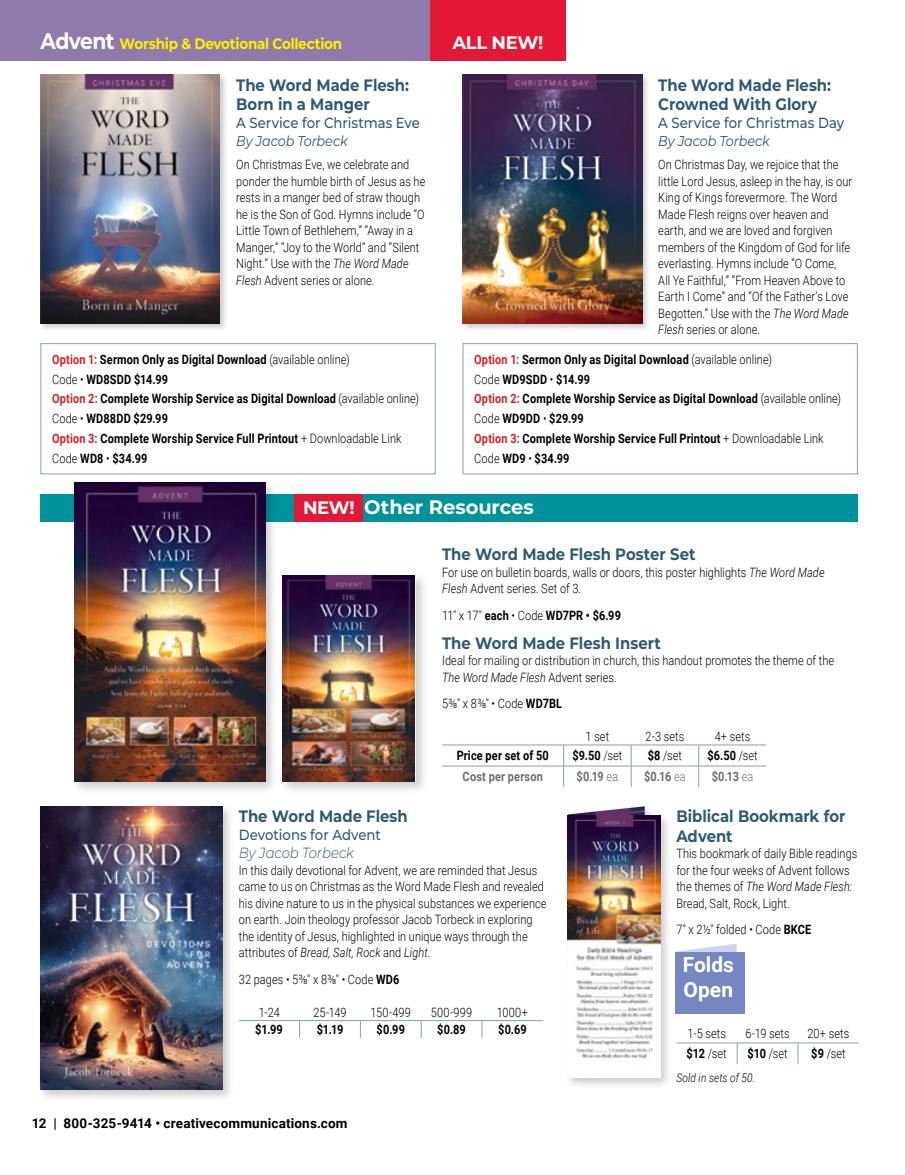
<style>
.page{position:relative;width:905px;height:1175px;background:#fff}
.page>*{position:absolute;margin:0;border:0;box-sizing:border-box;transform-origin:0 0}
.t1{font:700 20.85px/24.8px "Roboto";color:#fff}
.t2{font:700 19.5px "Montserrat";letter-spacing:-.005em;color:#fff}
.t3{font:700 18px "Montserrat";letter-spacing:-.02em;color:#fff}
.t4{font:700 16.5px/19.5px "Montserrat";color:#305a72;scale:.9 1}
.t5{font:700 15px "Montserrat";letter-spacing:-.02em;color:#fff200;scale:.9 1}
.t6{font:500 14.7px "Montserrat";color:#305a72;scale:.9 1}
.t7{font:italic 300 14.7px "Montserrat";letter-spacing:-.005em;color:#305a72;scale:.9 1}
.t8{font:italic 14.25px "Montserrat";letter-spacing:-.01em;color:#305a72;scale:.9 1}
.t9{font:700 13.5px "Roboto";letter-spacing:.01em;color:#000}
.t10{font:300 12.9px/16.5px "Roboto";letter-spacing:.005em;color:#000;scale:.85 1}
.t11{font:700 12.9px/19.8px "Roboto";letter-spacing:.015em;color:#000;scale:.85 1}
.t12{font:700 12.9px "Roboto";letter-spacing:.015em;color:#6d6e71;scale:.85 1}
.t13{font:italic 300 12px "Roboto";letter-spacing:.01em;color:#000;scale:.85 1}
.s1{font-size:22.5px;color:#fff}
.s2{font-style:italic}
.s3{color:#d2232a}
.s4{font-weight:300}
.s5{font-weight:700}
.s6{font-weight:500}
</style>
<div class="page">
<div style="left:38px;top:72px;width:190px;height:259px;background:#000;opacity:.2"></div>
<img style="left:41px;top:75px;width:179px;height:248px">
<div style="left:460px;top:72px;width:190px;height:259px;background:#000;opacity:.2"></div>
<img style="left:462px;top:75px;width:180px;height:248px">
<div style="left:40px;top:343px;width:395px;height:131px;border:1px solid #7fa1bc"></div>
<div style="left:462px;top:343px;width:395px;height:131px;border:1px solid #7fa1bc"></div>
<hr style="left:239px;top:1020px;width:60px;height:1px;background:#7fa1bc">
<hr style="left:299px;top:1020px;width:61px;height:1px;background:#7fa1bc">
<hr style="left:360px;top:1020px;width:61px;height:1px;background:#7fa1bc">
<hr style="left:421px;top:1020px;width:61px;height:1px;background:#7fa1bc">
<hr style="left:482px;top:1020px;width:60px;height:1px;background:#7fa1bc">
<svg style="left:299px;top:1020px;width:1px;height:17px"></svg>
<svg style="left:360px;top:1020px;width:1px;height:17px"></svg>
<svg style="left:421px;top:1020px;width:1px;height:17px"></svg>
<svg style="left:481px;top:1020px;width:1px;height:17px"></svg>
<div style="left:40px;top:494px;width:817px;height:28px;background:#00939c"></div>
<svg style="left:563px;top:745px;width:1px;height:42px"></svg>
<svg style="left:631px;top:745px;width:1px;height:42px"></svg>
<svg style="left:698px;top:745px;width:1px;height:42px"></svg>
<hr style="left:442px;top:744px;width:121px;height:1px;background:#7fa1bc">
<hr style="left:563px;top:744px;width:68px;height:1px;background:#7fa1bc">
<hr style="left:631px;top:744px;width:67px;height:1px;background:#7fa1bc">
<hr style="left:698px;top:744px;width:68px;height:1px;background:#7fa1bc">
<hr style="left:442px;top:765px;width:121px;height:1px;background:#7fa1bc">
<hr style="left:563px;top:765px;width:68px;height:1px;background:#7fa1bc">
<hr style="left:631px;top:765px;width:67px;height:1px;background:#7fa1bc">
<hr style="left:698px;top:765px;width:68px;height:1px;background:#7fa1bc">
<div style="left:278px;top:571px;width:150px;height:222px;background:#000;opacity:.2"></div>
<img style="left:282px;top:575px;width:132px;height:206px">
<div style="left:295px;top:494px;width:68px;height:28px;background:#e31837"></div>
<div style="left:37px;top:802px;width:197px;height:299px;background:#000;opacity:.2"></div>
<img style="left:41px;top:806px;width:181px;height:283px">
<div style="left:70px;top:479px;width:208px;height:314px;background:#000;opacity:.2"></div>
<img style="left:74px;top:482px;width:191px;height:299px">
<svg style="left:737px;top:1043px;width:1px;height:21px"></svg>
<svg style="left:797px;top:1043px;width:1px;height:21px"></svg>
<hr style="left:676px;top:1042px;width:61px;height:1px;background:#7fa1bc">
<hr style="left:737px;top:1042px;width:61px;height:1px;background:#7fa1bc">
<hr style="left:798px;top:1042px;width:60px;height:1px;background:#7fa1bc">
<div style="left:563px;top:811px;width:108px;height:277px;background:#000;opacity:.2"></div>
<img style="left:567px;top:815px;width:93px;height:262px">
<svg style="left:683px;top:944px;width:53px;height:7px"></svg>
<div style="left:675px;top:951px;width:69px;height:62px;background:#7686c2"></div>
<div style="left:0;top:0;width:472px;height:60px;background:#9079ab"></div>
<div style="left:430px;top:0;width:135px;height:60px;background:#e31837"></div>
<p class="t5" style="left:40px;top:34px;width:336px"><span class="s1">Advent</span> Worship &amp; Devotional Collection</p>
<h3 class="t3" style="left:452px;top:31px;width:92px">ALL NEW!</h3>
<p class="t4" style="left:236px;top:75px;width:193px">The Word Made Flesh:<br>Born in a Manger</p>
<p class="t6" style="left:236px;top:113px;width:206px">A Service for Christmas Eve</p>
<p class="t8" style="left:236px;top:132px;width:125px">By Jacob Torbeck</p>
<p class="t10" style="left:236px;top:156px;width:224px">On Christmas Eve, we celebrate and ponder the humble birth of Jesus as he rests in a manger bed of straw though he is the Son of God. Hymns include “O Little Town of Bethlehem,” “Away in a Manger,” “Joy to the World” and “Silent Night.” Use with the <span class="s2">The Word Made Flesh</span> Advent series or alone.</p>
<p class="t4" style="left:658px;top:75px;width:193px">The Word Made Flesh:<br>Crowned With Glory</p>
<p class="t6" style="left:658px;top:113px;width:208px">A Service for Christmas Day</p>
<p class="t8" style="left:658px;top:132px;width:125px">By Jacob Torbeck</p>
<p class="t10" style="left:658px;top:156px;width:230px">On Christmas Day, we rejoice that the little Lord Jesus, asleep in the hay, is our King of Kings forevermore. The Word Made Flesh reigns over heaven and earth, and we are loved and forgiven members of the Kingdom of God for life everlasting. Hymns include “O Come,<br>All Ye Faithful,” “From Heaven Above to Earth I Come” and “Of the Father’s Love Begotten.” Use with the <span class="s2">The Word Made Flesh</span> series or alone.</p>
<p class="t11" style="left:52px;top:349px;width:433px"><span class="s3">Option 1:</span> Sermon Only as Digital Download <span class="s4">(available online)<br>Code •</span> WD8SDD $14.99<br><span class="s3">Option 2:</span> Complete Worship Service as Digital Download <span class="s4">(available online)<br>Code •</span> WD88DD $29.99<br><span class="s3">Option 3:</span> Complete Worship Service Full Printout <span class="s4">+ Downloadable Link Code</span> WD8 <span class="s4">•</span> $34.99</p>
<p class="t11" style="left:474px;top:349px;width:433px"><span class="s3">Option 1:</span> Sermon Only as Digital Download <span class="s4">(available online)<br>Code</span> WD9SDD <span class="s4">•</span> $14.99<br><span class="s3">Option 2:</span> Complete Worship Service as Digital Download <span class="s4">(available online)<br>Code</span> WD9DD <span class="s4">•</span> $29.99<br><span class="s3">Option 3:</span> Complete Worship Service Full Printout <span class="s4">+ Downloadable Link Code</span> WD9 <span class="s4">•</span> $34.99</p>
<h3 class="t3" style="left:303px;top:495px;width:53px">NEW!</h3>
<h2 class="t2" style="left:364px;top:494px;width:171px">Other Resources</h2>
<p class="t4" style="left:442px;top:544px;width:283px">The Word Made Flesh Poster Set</p>
<p class="t10" style="left:442px;top:563px;width:451px">For use on bulletin boards, walls or doors, this poster highlights <span class="s2">The Word Made<br>Flesh</span> Advent series. Set of 3.</p>
<p class="t11" style="left:442px;top:604px;width:212px"><span class="s4">11" x 17"</span> each <span class="s4">• Code</span> WD7PR • $6.99</p>
<p class="t4" style="left:442px;top:632px;width:245px">The Word Made Flesh Insert</p>
<p class="t10" style="left:442px;top:652px;width:463px">Ideal for mailing or distribution in church, this handout promotes the theme of the<br><span class="s2">The Word Made Flesh</span> Advent series.</p>
<p class="t10" style="left:442px;top:695px;width:143px">5⅜" x 8⅜" • Code <span class="s5">WD7BL</span></p>
<p class="t10" style="left:585px;top:728px;width:29px">1 set</p>
<p class="t10" style="left:645px;top:728px;width:47px">2-3 sets</p>
<p class="t10" style="left:714px;top:728px;width:43px">4+ sets</p>
<p class="t11" style="left:456px;top:745px;width:110px">Price per set of 50</p>
<p class="t11" style="left:572px;top:745px;width:60px">$9.50 <span class="s4">/set</span></p>
<p class="t10" style="left:647px;top:747px;width:42px"><span class="s5">$8</span> /set</p>
<p class="t11" style="left:707px;top:745px;width:61px">$6.50 <span class="s4">/set</span></p>
<p class="t12" style="left:462px;top:767px;width:96px">Cost per person</p>
<p class="t12" style="left:576px;top:767px;width:50px">$0.19 <span class="s4">ea</span></p>
<p class="t12" style="left:644px;top:767px;width:51px">$0.16 <span class="s4">ea</span></p>
<p class="t12" style="left:711px;top:767px;width:51px">$0.13 <span class="s4">ea</span></p>
<p class="t4" style="left:239px;top:806px;width:189px">The Word Made Flesh</p>
<p class="t6" style="left:239px;top:825px;width:159px">Devotions for Advent</p>
<p class="t7" style="left:239px;top:843px;width:129px">By Jacob Torbeck</p>
<p class="t10" style="left:239px;top:861px;width:363px">In this daily devotional for Advent, we are reminded that Jesus came to us on Christmas as the Word Made Flesh and revealed his divine nature to us in the physical substances we experience on earth. Join theology professor Jacob Torbeck in exploring the identity of Jesus, highlighted in unique ways through the attributes of <span class="s2">Bread, Salt, Rock</span> and <span class="s2">Light</span>.</p>
<p class="t10" style="left:239px;top:970px;width:190px">32 pages • 5⅜" x 8⅜" • Code <span class="s5">WD6</span></p>
<p class="t10" style="left:259px;top:1003px;width:26px">1-24</p>
<p class="t10" style="left:313px;top:1003px;width:40px">25-149</p>
<p class="t10" style="left:370px;top:1003px;width:49px">150-499</p>
<p class="t10" style="left:431px;top:1003px;width:50px">500-999</p>
<p class="t10" style="left:497px;top:1003px;width:38px">1000+</p>
<p class="t11" style="left:255px;top:1019px;width:34px">$1.99</p>
<p class="t11" style="left:317px;top:1019px;width:33px">$1.19</p>
<p class="t11" style="left:376px;top:1019px;width:35px">$0.99</p>
<p class="t11" style="left:437px;top:1019px;width:35px">$0.89</p>
<p class="t11" style="left:498px;top:1019px;width:35px">$0.69</p>
<p class="t9" style="left:32px;top:1113px;width:317px">12 <span class="s6">|</span> 800-325-9414 • creativecommunications.com</p>
<p class="t4" style="left:676px;top:806px;width:189px">Biblical Bookmark for<br>Advent</p>
<p class="t10" style="left:676px;top:845px;width:214px">This bookmark of daily Bible readings for the four weeks of Advent follows the themes of <span class="s2">The Word Made Flesh:<br></span>Bread, Salt, Rock, Light.</p>
<p class="t10" style="left:676px;top:921px;width:160px">7" x 2½" folded • Code <span class="s5">BKCE</span></p>
<h1 class="t1" style="left:682px;top:951px;width:53px">Folds<br>Open</h1>
<p class="t10" style="left:687px;top:1024px;width:47px">1-5 sets</p>
<p class="t10" style="left:745px;top:1024px;width:53px">6-19 sets</p>
<p class="t10" style="left:807px;top:1024px;width:51px">20+ sets</p>
<p class="t10" style="left:686px;top:1045px;width:49px"><span class="s5">$12</span> /set</p>
<p class="t10" style="left:747px;top:1045px;width:49px"><span class="s5">$10</span> /set</p>
<p class="t10" style="left:811px;top:1045px;width:42px"><span class="s5">$9</span> /set</p>
<p class="t13" style="left:676px;top:1069px;width:94px">Sold in sets of 50.</p>
</div>
